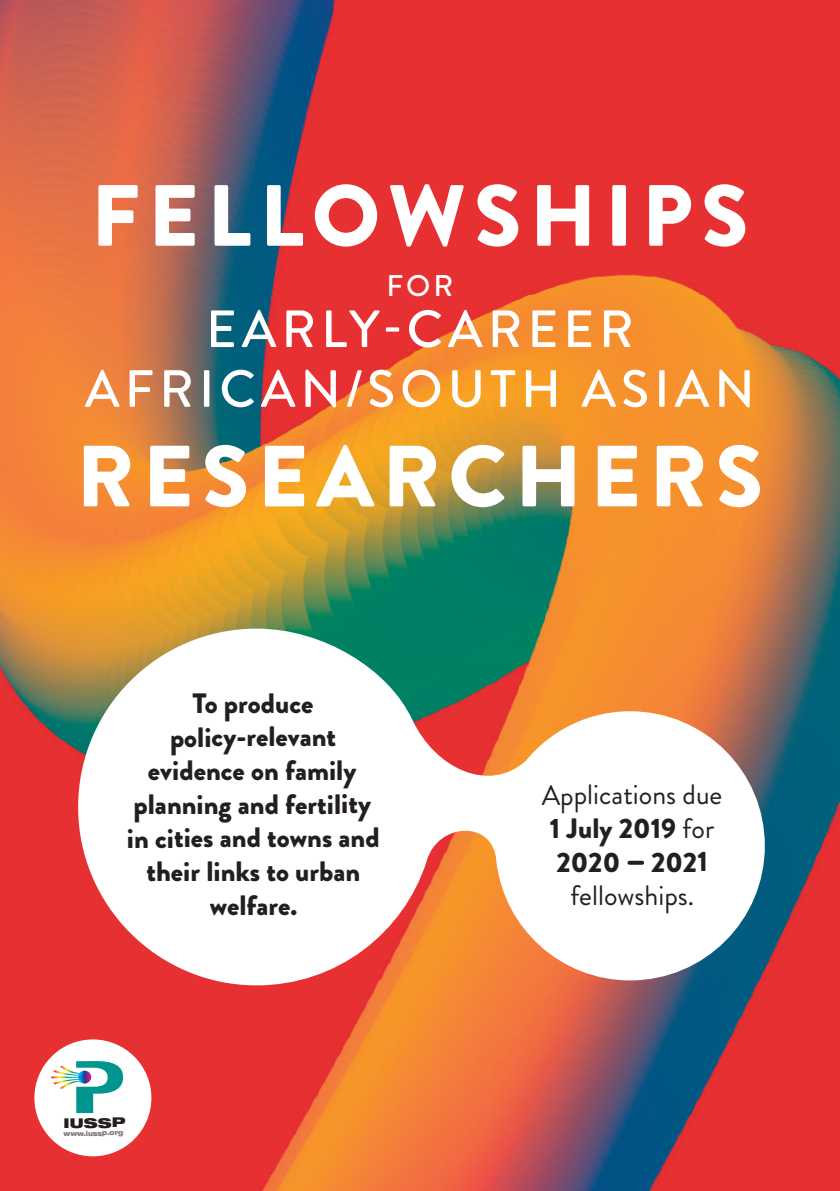
<style>
.page{position:relative;width:840px;height:1191px;background:#fff}
.page>*{position:absolute;margin:0;border:0;box-sizing:border-box;transform-origin:0 0}
.t1{font:900 86.6px "Brandon Grotesque";letter-spacing:.095em;color:#fff}
.t2{font:500 52.2px/59.8px "Brandon Grotesque";letter-spacing:.095em;color:#fff;text-align:center}
.t3{font:500 29.8px "Brandon Grotesque";color:#fff}
.t4{font:900 28px/33.6px "Brandon Grotesque";letter-spacing:-.005em;color:#231f20;text-align:center}
.t5{font:28px/33.6px "Brandon Grotesque";letter-spacing:-.005em;color:#231f20}
.t6{font:900 expanded 13.4px "Helvetica Neue LT Std";color:#231f20;scale:1.08 1}
.t7{font:900 expanded 7.2px "Helvetica Neue LT Std";letter-spacing:-.025em;color:#867b78;scale:.83 1}
.s1{font-weight:900}
</style>
<div class="page">
<img style="left:0;top:0;width:839px;height:980px">
<img style="left:0;top:980px;width:839px;height:211px">
<svg style="left:78px;top:628px;width:686px;height:357px"></svg>
<div style="left:34px;top:1039px;width:117px;height:117px;background:#fff;border-radius:50%"></div>
<svg style="left:51px;top:1061px;width:72px;height:52px"></svg>
<svg style="left:629px;top:860px;width:12px;height:4px"></svg>
<h1 class="t1" style="left:91px;top:154px;width:658px">FELLOWSHIPS</h1>
<p class="t3" style="left:386px;top:265px;width:68px">FOR</p>
<h2 class="t2" style="left:85px;top:300px;width:671px">EARLY-CAREER<br>AFRICAN/SOUTH ASIAN</h2>
<h1 class="t1" style="left:76px;top:415px;width:687px">RESEARCHERS</h1>
<p class="t4" style="left:127px;top:686px;width:254px">To produce policy-relevant evidence on family planning and fertility in cities and towns and their links to urban welfare.</p>
<p class="t6" style="left:63px;top:1114px;width:59px">IUSSP</p>
<p class="t7" style="left:63px;top:1128px;width:74px">www.iussp.org</p>
<p class="t5" style="left:541px;top:778px;width:182px">Applications due<br><span class="s1">1 July 2019</span> for<br><span class="s1">2020 2021</span></p>
<p class="t5" style="left:570px;top:879px;width:125px">fellowships.</p>
</div>
